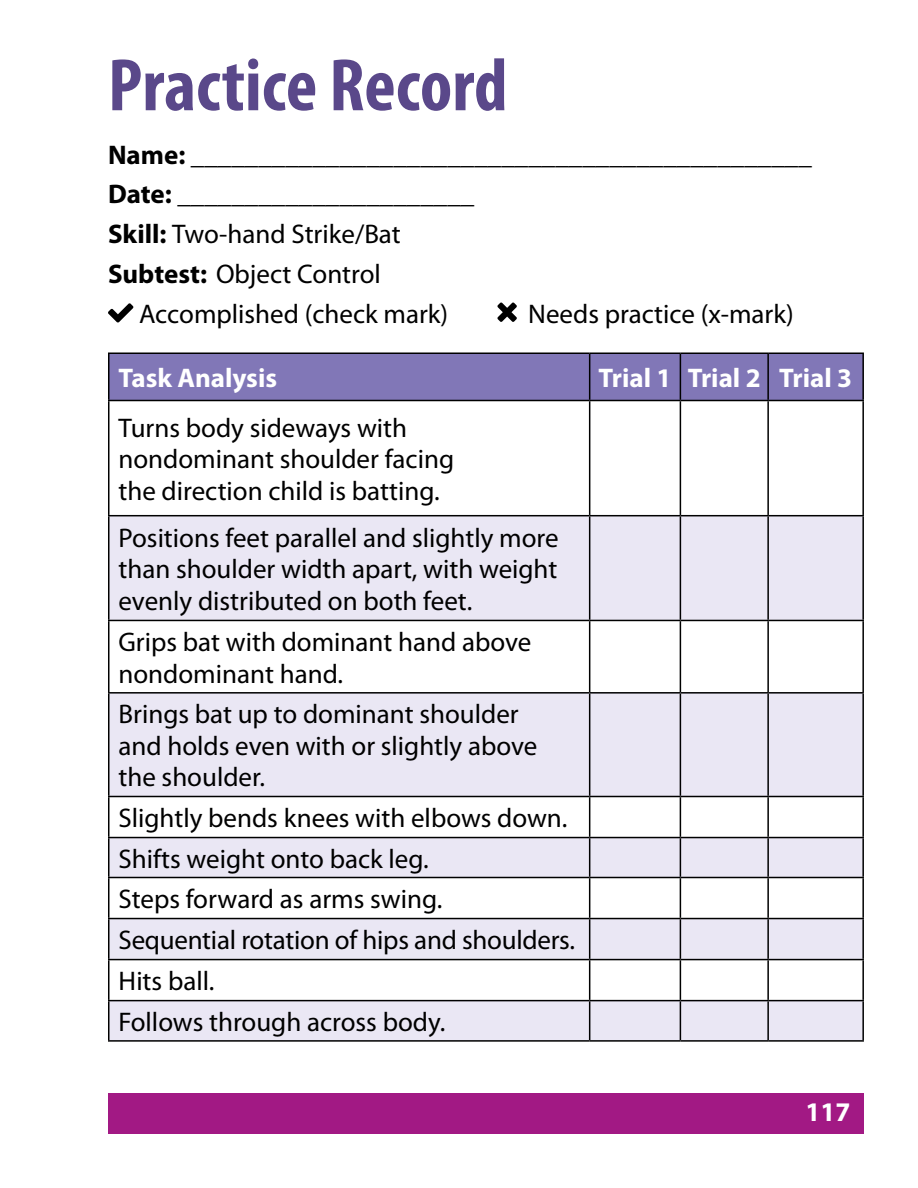
<style>
.page{position:relative;width:918px;height:1188px;background:#fff}
.page>*{position:absolute;margin:0;border:0;box-sizing:border-box;transform-origin:0 0}
.t1{font:700 condensed 75px "Myriad Pro";color:#5a488a}
.t2{font:27px/31.5px "Myriad Pro";color:#000}
.t3{font:700 27px "Myriad Pro";color:#000}
.t4{font:700 27px "Myriad Pro";color:#fff}
.s1{font-weight:700}
</style>
<div class="page">
<div style="left:108px;top:1093px;width:756px;height:40px;background:#a21984"></div>
<svg style="left:108px;top:303px;width:26px;height:19px"></svg>
<svg style="left:497px;top:302px;width:20px;height:20px"></svg>
<div style="left:110px;top:354px;width:752px;height:46px;background:#8177b7"></div>
<svg style="left:110px;top:516px;width:752px;height:524px;fill:#eae7f4"></svg>
<hr style="left:108px;top:352px;width:482px;height:2px;background:#000">
<hr style="left:108px;top:354px;width:2px;height:46px;background:#000">
<hr style="left:590px;top:352px;width:90px;height:2px;background:#000">
<hr style="left:589px;top:354px;width:1px;height:46px;background:#000">
<hr style="left:680px;top:352px;width:88px;height:2px;background:#000">
<hr style="left:680px;top:354px;width:1px;height:46px;background:#000">
<hr style="left:768px;top:352px;width:96px;height:2px;background:#000">
<hr style="left:767px;top:354px;width:2px;height:46px;background:#000">
<hr style="left:862px;top:354px;width:2px;height:46px;background:#000">
<hr style="left:108px;top:400px;width:482px;height:1px;background:#000">
<hr style="left:108px;top:401px;width:2px;height:114px;background:#000">
<hr style="left:590px;top:400px;width:90px;height:1px;background:#000">
<hr style="left:589px;top:401px;width:1px;height:114px;background:#000">
<hr style="left:680px;top:400px;width:88px;height:1px;background:#000">
<hr style="left:680px;top:401px;width:1px;height:114px;background:#000">
<hr style="left:768px;top:400px;width:96px;height:1px;background:#000">
<hr style="left:767px;top:401px;width:2px;height:114px;background:#000">
<hr style="left:862px;top:401px;width:2px;height:114px;background:#000">
<hr style="left:108px;top:515px;width:482px;height:1px;background:#000">
<hr style="left:108px;top:516px;width:2px;height:104px;background:#000">
<hr style="left:590px;top:515px;width:90px;height:1px;background:#000">
<hr style="left:589px;top:516px;width:1px;height:104px;background:#000">
<hr style="left:680px;top:515px;width:88px;height:1px;background:#000">
<hr style="left:680px;top:516px;width:1px;height:104px;background:#000">
<hr style="left:768px;top:515px;width:96px;height:1px;background:#000">
<hr style="left:767px;top:516px;width:2px;height:104px;background:#000">
<hr style="left:862px;top:516px;width:2px;height:104px;background:#000">
<hr style="left:108px;top:620px;width:482px;height:1px;background:#000">
<hr style="left:108px;top:621px;width:2px;height:71px;background:#000">
<hr style="left:590px;top:620px;width:90px;height:1px;background:#000">
<hr style="left:589px;top:621px;width:1px;height:71px;background:#000">
<hr style="left:680px;top:620px;width:88px;height:1px;background:#000">
<hr style="left:680px;top:621px;width:1px;height:71px;background:#000">
<hr style="left:768px;top:620px;width:96px;height:1px;background:#000">
<hr style="left:767px;top:621px;width:2px;height:71px;background:#000">
<hr style="left:862px;top:621px;width:2px;height:71px;background:#000">
<hr style="left:108px;top:692px;width:482px;height:2px;background:#000">
<hr style="left:108px;top:694px;width:2px;height:102px;background:#000">
<hr style="left:590px;top:692px;width:90px;height:2px;background:#000">
<hr style="left:589px;top:694px;width:1px;height:102px;background:#000">
<hr style="left:680px;top:692px;width:88px;height:2px;background:#000">
<hr style="left:680px;top:694px;width:1px;height:102px;background:#000">
<hr style="left:768px;top:692px;width:96px;height:2px;background:#000">
<hr style="left:767px;top:694px;width:2px;height:102px;background:#000">
<hr style="left:862px;top:694px;width:2px;height:102px;background:#000">
<hr style="left:108px;top:796px;width:482px;height:1px;background:#000">
<hr style="left:108px;top:797px;width:2px;height:40px;background:#000">
<hr style="left:590px;top:796px;width:90px;height:1px;background:#000">
<hr style="left:589px;top:797px;width:1px;height:40px;background:#000">
<hr style="left:680px;top:796px;width:88px;height:1px;background:#000">
<hr style="left:680px;top:797px;width:1px;height:40px;background:#000">
<hr style="left:768px;top:796px;width:96px;height:1px;background:#000">
<hr style="left:767px;top:797px;width:2px;height:40px;background:#000">
<hr style="left:862px;top:797px;width:2px;height:40px;background:#000">
<hr style="left:108px;top:837px;width:482px;height:1px;background:#000">
<hr style="left:108px;top:838px;width:2px;height:39px;background:#000">
<hr style="left:590px;top:837px;width:90px;height:1px;background:#000">
<hr style="left:589px;top:838px;width:1px;height:39px;background:#000">
<hr style="left:680px;top:837px;width:88px;height:1px;background:#000">
<hr style="left:680px;top:838px;width:1px;height:39px;background:#000">
<hr style="left:768px;top:837px;width:96px;height:1px;background:#000">
<hr style="left:767px;top:838px;width:2px;height:39px;background:#000">
<hr style="left:862px;top:838px;width:2px;height:39px;background:#000">
<hr style="left:108px;top:877px;width:482px;height:1px;background:#000">
<hr style="left:108px;top:878px;width:2px;height:40px;background:#000">
<hr style="left:590px;top:877px;width:90px;height:1px;background:#000">
<hr style="left:589px;top:878px;width:1px;height:40px;background:#000">
<hr style="left:680px;top:877px;width:88px;height:1px;background:#000">
<hr style="left:680px;top:878px;width:1px;height:40px;background:#000">
<hr style="left:768px;top:877px;width:96px;height:1px;background:#000">
<hr style="left:767px;top:878px;width:2px;height:40px;background:#000">
<hr style="left:862px;top:878px;width:2px;height:40px;background:#000">
<hr style="left:108px;top:960px;width:2px;height:40px;background:#000">
<hr style="left:589px;top:960px;width:1px;height:40px;background:#000">
<hr style="left:680px;top:960px;width:1px;height:40px;background:#000">
<hr style="left:767px;top:960px;width:2px;height:40px;background:#000">
<hr style="left:862px;top:960px;width:2px;height:40px;background:#000">
<hr style="left:108px;top:918px;width:482px;height:1px;background:#000">
<hr style="left:108px;top:919px;width:2px;height:40px;background:#000">
<hr style="left:108px;top:959px;width:482px;height:1px;background:#000">
<hr style="left:590px;top:918px;width:90px;height:1px;background:#000">
<hr style="left:589px;top:919px;width:1px;height:40px;background:#000">
<hr style="left:590px;top:959px;width:90px;height:1px;background:#000">
<hr style="left:680px;top:918px;width:88px;height:1px;background:#000">
<hr style="left:680px;top:919px;width:1px;height:40px;background:#000">
<hr style="left:680px;top:959px;width:88px;height:1px;background:#000">
<hr style="left:768px;top:918px;width:96px;height:1px;background:#000">
<hr style="left:767px;top:919px;width:2px;height:40px;background:#000">
<hr style="left:862px;top:919px;width:2px;height:40px;background:#000">
<hr style="left:768px;top:959px;width:96px;height:1px;background:#000">
<hr style="left:108px;top:1000px;width:482px;height:1px;background:#000">
<hr style="left:108px;top:1001px;width:2px;height:39px;background:#000">
<hr style="left:108px;top:1040px;width:482px;height:2px;background:#000">
<hr style="left:590px;top:1000px;width:90px;height:1px;background:#000">
<hr style="left:589px;top:1001px;width:1px;height:39px;background:#000">
<hr style="left:590px;top:1040px;width:90px;height:2px;background:#000">
<hr style="left:680px;top:1000px;width:88px;height:1px;background:#000">
<hr style="left:680px;top:1001px;width:1px;height:39px;background:#000">
<hr style="left:680px;top:1040px;width:88px;height:2px;background:#000">
<hr style="left:768px;top:1000px;width:96px;height:1px;background:#000">
<hr style="left:767px;top:1001px;width:2px;height:39px;background:#000">
<hr style="left:862px;top:1001px;width:2px;height:39px;background:#000">
<hr style="left:768px;top:1040px;width:96px;height:2px;background:#000">
<h1 class="t1" style="left:108px;top:38px;width:401px">Practice Record</h1>
<p class="t3" style="left:108px;top:137px;width:705px">Name: ______________________________________________</p>
<p class="t3" style="left:108px;top:177px;width:368px">Date: ______________________</p>
<p class="t2" style="left:108px;top:218px;width:294px"><span class="s1">Skill:</span> Two-hand Strike/Bat</p>
<p class="t2" style="left:108px;top:258px;width:274px"><span class="s1">Subtest:</span> Object Control</p>
<p class="t2" style="left:139px;top:297px;width:311px">Accomplished (check mark)</p>
<p class="t2" style="left:528px;top:297px;width:267px">Needs practice (x-mark)</p>
<p class="t4" style="left:118px;top:360px;width:160px">Task Analysis</p>
<p class="t4" style="left:598px;top:360px;width:255px">Trial 1 Trial 2 Trial 3</p>
<p class="t2" style="left:118px;top:412px;width:337px">Turns body sideways with nondominant shoulder facing the direction child is batting.</p>
<p class="t2" style="left:118px;top:522px;width:442px;text-align:justify">Positions feet parallel and slightly more than shoulder width apart, with weight evenly distributed on both feet.</p>
<p class="t2" style="left:118px;top:626px;width:414px">Grips bat with dominant hand above nondominant hand.</p>
<p class="t2" style="left:118px;top:698px;width:420px">Brings bat up to dominant shoulder and holds even with or slightly above the shoulder.</p>
<p class="t2" style="left:118px;top:797px;width:458px;line-height:40.8px">Slightly bends knees with elbows down.<br>Shifts weight onto back leg.<br>Steps forward as arms swing.<br>Sequential rotation of hips and shoulders.<br>Hits ball.<br>Follows through across body.</p>
<p class="t4" style="left:806px;top:1094px;width:46px">117</p>
</div>
